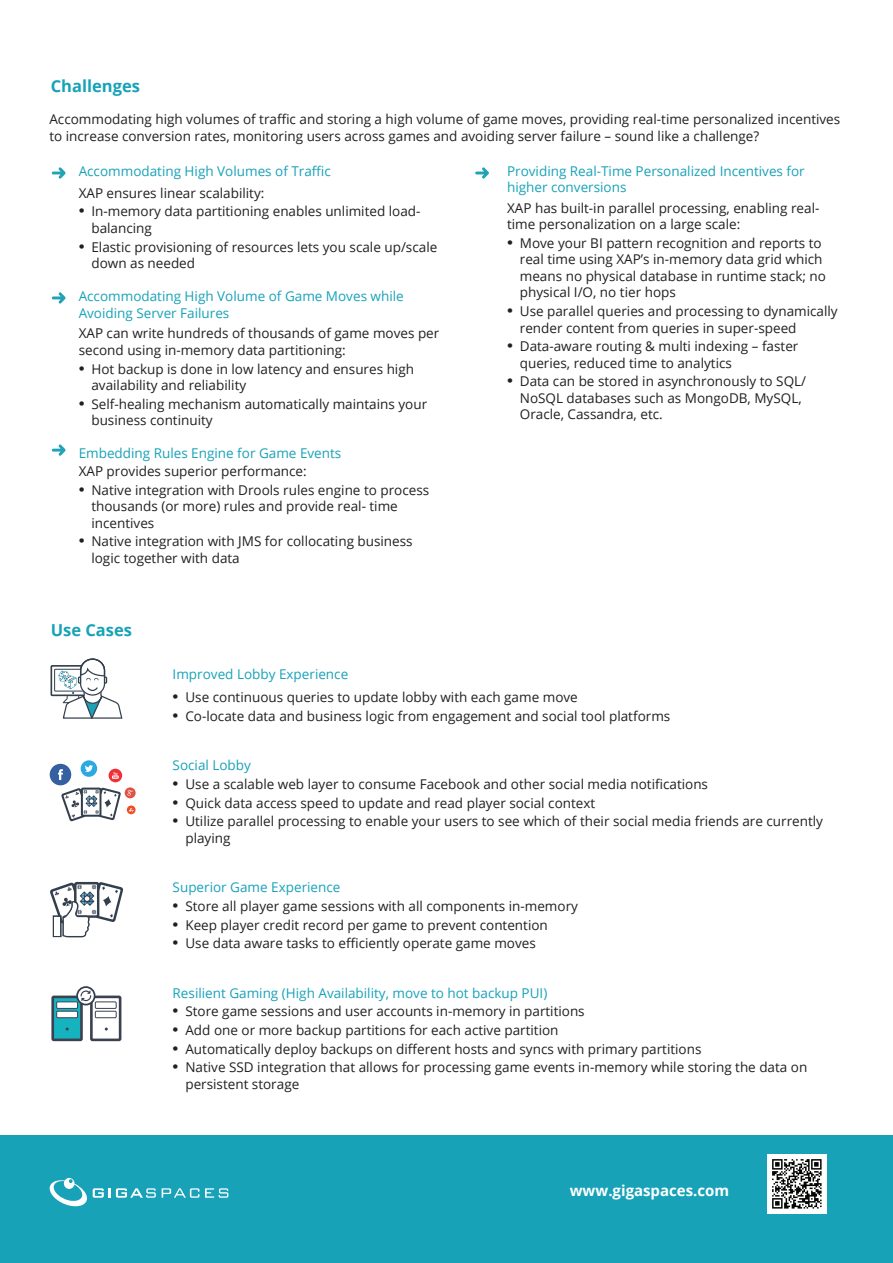
<style>
.page{position:relative;width:893px;height:1263px;background:#fff}
.page>*{position:absolute;margin:0;border:0;box-sizing:border-box;transform-origin:0 0}
.t1{font:21px "Myriad Pro";color:#231f20}
.t2{font:700 16.5px "Open Sans";color:#17a2b8}
.t3{font:700 15px "Open Sans";color:#fff}
.t4{font:13.5px/16.5px "Open Sans";color:#231f20}
.t5{font:13.5px/16.5px "Open Sans";color:#17a2b8}
</style>
<div class="page">
<div style="left:0;top:1135px;width:893px;height:128px;background:#17a2b8"></div>
<svg style="left:93px;top:1188px;width:63px;height:10px"></svg>
<svg style="left:162px;top:1188px;width:37px;height:10px"></svg>
<svg style="left:205px;top:1188px;width:23px;height:10px"></svg>
<svg style="left:50px;top:1178px;width:37px;height:29px"></svg>
<svg style="left:475px;top:167px;width:14px;height:12px"></svg>
<svg style="left:52px;top:167px;width:14px;height:12px"></svg>
<svg style="left:52px;top:292px;width:14px;height:12px"></svg>
<svg style="left:52px;top:444px;width:14px;height:12px"></svg>
<img style="left:767px;top:1154px;width:59px;height:60px">
<div style="left:51px;top:665px;width:44px;height:31px;border:2px solid #343f4e"></div>
<div style="left:54px;top:669px;width:38px;height:22px;border:1px solid #343f4e"></div>
<svg style="left:58px;top:658px;width:65px;height:61px"></svg>
<svg style="left:50px;top:882px;width:73px;height:55px"></svg>
<div style="left:53px;top:997px;width:28px;height:43px;background:#15b2bf"></div>
<div style="left:51px;top:995px;width:32px;height:46px;border:3px solid #3b4150"></div>
<div style="left:57px;top:1002px;width:21px;height:6px;background:#fff"></div>
<div style="left:56px;top:1001px;width:22px;height:8px;border:1px solid #3b4150"></div>
<div style="left:57px;top:1011px;width:21px;height:7px;background:#fff"></div>
<div style="left:56px;top:1011px;width:22px;height:7px;border:1px solid #3b4150"></div>
<div style="left:95px;top:1001px;width:22px;height:8px;border:1px solid #3b4150"></div>
<div style="left:95px;top:1011px;width:22px;height:7px;border:1px solid #3b4150"></div>
<div style="left:90px;top:995px;width:31px;height:46px;border:3px solid #3b4150"></div>
<svg style="left:77px;top:987px;width:18px;height:17px"></svg>
<div style="left:76px;top:986px;width:20px;height:19px;border:2px solid #343f4e;border-radius:50%"></div>
<svg style="left:81px;top:990px;width:10px;height:11px"></svg>
<svg style="left:50px;top:760px;width:86px;height:61px"></svg>
<p class="t2" style="left:51px;top:75px;width:91px">Challenges</p>
<p class="t4" style="left:49px;top:111px;width:792px">Accommodating high volumes of traffic and storing a high volume of game moves, providing real-time personalized incentives to increase conversion rates, monitoring users across games and avoiding server failure – sound like a challenge?</p>
<p class="t5" style="left:79px;top:162px;width:254px">Accommodating High Volumes of Traffic</p>
<p class="t4" style="left:79px;top:184px;width:187px">XAP ensures linear scalability:</p>
<p class="t4" style="left:91px;top:219px;width:62px">balancing</p>
<p class="t4" style="left:91px;top:203px;width:331px">In-memory data partitioning enables unlimited load-</p>
<h1 class="t1" style="left:79px;top:196px;width:7px">•</h1>
<h1 class="t1" style="left:79px;top:232px;width:7px">•</h1>
<p class="t4" style="left:91px;top:238px;width:347px">Elastic provisioning of resources lets you scale up/scale</p>
<p class="t4" style="left:91px;top:255px;width:105px">down as needed</p>
<p class="t5" style="left:79px;top:288px;width:327px">Accommodating High Volume of Game Moves while<br>Avoiding Server Failures</p>
<p class="t4" style="left:79px;top:325px;width:362px">XAP can write hundreds of thousands of game moves per second using in-memory data partitioning:</p>
<p class="t4" style="left:91px;top:360px;width:324px">Hot backup is done in low latency and ensures high</p>
<h1 class="t1" style="left:79px;top:353px;width:7px">•</h1>
<h1 class="t1" style="left:79px;top:389px;width:7px">•</h1>
<p class="t4" style="left:91px;top:375px;width:337px;line-height:18.6px">availability and reliability<br>Self-healing mechanism automatically maintains your</p>
<p class="t4" style="left:91px;top:412px;width:123px">business continuity</p>
<p class="t5" style="left:79px;top:445px;width:264px">Embedding Rules Engine for Game Events</p>
<p class="t4" style="left:91px;top:462px;width:339px;line-height:18.6px;text-indent:-13px">XAP provides superior performance:<br>Native integration with Drools rules engine to process</p>
<h1 class="t1" style="left:79px;top:475px;width:7px">•</h1>
<p class="t4" style="left:91px;top:498px;width:308px">thousands (or more) rules and provide real- time incentives</p>
<p class="t4" style="left:91px;top:533px;width:323px">Native integration with JMS for collocating business</p>
<h1 class="t1" style="left:79px;top:526px;width:7px">•</h1>
<p class="t4" style="left:91px;top:549px;width:150px">logic together with data</p>
<p class="t2" style="left:51px;top:619px;width:83px">Use Cases</p>
<p class="t5" style="left:507px;top:162px;width:299px">Providing Real-Time Personalized Incentives for higher conversions</p>
<p class="t4" style="left:507px;top:216px;width:235px">time personalization on a large scale:</p>
<p class="t4" style="left:507px;top:199px;width:314px">XAP has built i n- parallel processing, enabling real-</p>
<p class="t4" style="left:520px;top:234px;width:303px">Move your BI pattern recognition and reports to</p>
<h1 class="t1" style="left:507px;top:228px;width:7px">•</h1>
<h1 class="t1" style="left:507px;top:296px;width:7px">•</h1>
<h1 class="t1" style="left:507px;top:331px;width:7px">•</h1>
<h1 class="t1" style="left:507px;top:366px;width:7px">•</h1>
<p class="t4" style="left:520px;top:251px;width:308px">real time using XAP i ns’ -memory data grid which means no physical database in runtime stack; no physical O/ I , no tier hops</p>
<p class="t4" style="left:520px;top:303px;width:319px">Use parallel queries and processing to dynamically</p>
<p class="t4" style="left:520px;top:318px;width:280px;line-height:18.6px">render content from queries in super-speed<br>Data-aware routing &amp; multi indexing – faster</p>
<p class="t4" style="left:520px;top:353px;width:288px;line-height:18.6px">queries, reduced time to analytics<br>Data can be stored in asynchronously to SQL/</p>
<p class="t4" style="left:520px;top:389px;width:283px">NoSQL databases such as MongoDB, MySQL,<br>Oracle, Cassandra, etc.</p>
<p class="t5" style="left:173px;top:666px;width:177px">Improved Lobby Experience</p>
<p class="t4" style="left:185px;top:689px;width:394px">Use continuous queries to update lobby with each game move</p>
<h1 class="t1" style="left:173px;top:682px;width:7px">•</h1>
<h1 class="t1" style="left:173px;top:701px;width:7px">•</h1>
<p class="t4" style="left:185px;top:707px;width:486px">Co-locate data and business logic from engagement and social tool platforms</p>
<p class="t5" style="left:173px;top:757px;width:80px">Social Lobby</p>
<p class="t4" style="left:185px;top:775px;width:524px">Use a scalable web layer to consume Facebook and other social media notifications</p>
<h1 class="t1" style="left:173px;top:769px;width:7px">•</h1>
<h1 class="t1" style="left:173px;top:788px;width:7px">•</h1>
<h1 class="t1" style="left:173px;top:806px;width:7px">•</h1>
<p class="t4" style="left:185px;top:794px;width:411px">Quick data access speed to update and read player social context</p>
<p class="t4" style="left:185px;top:813px;width:639px">Utilize parallel processing to enable your users to see which of their social media friends are currently</p>
<p class="t4" style="left:185px;top:829px;width:47px">playing</p>
<p class="t5" style="left:173px;top:879px;width:169px">Superior Game Experience</p>
<p class="t4" style="left:185px;top:897px;width:394px">Store all player game sessions with all components in-memory</p>
<h1 class="t1" style="left:173px;top:891px;width:7px">•</h1>
<h1 class="t1" style="left:173px;top:909px;width:7px">•</h1>
<h1 class="t1" style="left:173px;top:928px;width:7px">•</h1>
<p class="t4" style="left:185px;top:916px;width:364px">Keep player credit record per game to prevent contention</p>
<p class="t4" style="left:185px;top:935px;width:352px">Use data aware tasks to efficiently operate game moves</p>
<p class="t5" style="left:173px;top:984px;width:376px">Resilient Gaming (High Availability, move to hot backup PUI(</p>
<p class="t4" style="left:185px;top:1003px;width:401px">Store game sessions and user accounts in-memory in partitions</p>
<h1 class="t1" style="left:173px;top:996px;width:7px">•</h1>
<p class="t4" style="left:185px;top:1021px;width:375px">Add one or more backup partitions for each active partition</p>
<h1 class="t1" style="left:173px;top:1015px;width:7px">•</h1>
<p class="t4" style="left:185px;top:1040px;width:518px">Automatically deploy backups on different hosts and syncs with primary partitions</p>
<h1 class="t1" style="left:173px;top:1033px;width:7px">•</h1>
<h1 class="t1" style="left:173px;top:1052px;width:7px">•</h1>
<p class="t4" style="left:185px;top:1059px;width:623px">Native SSD integration that allows for processing game events in-memory while storing the data on</p>
<p class="t4" style="left:185px;top:1075px;width:115px">persistent storage</p>
<p class="t3" style="left:570px;top:1180px;width:161px">www.gigaspaces.com</p>
</div>
